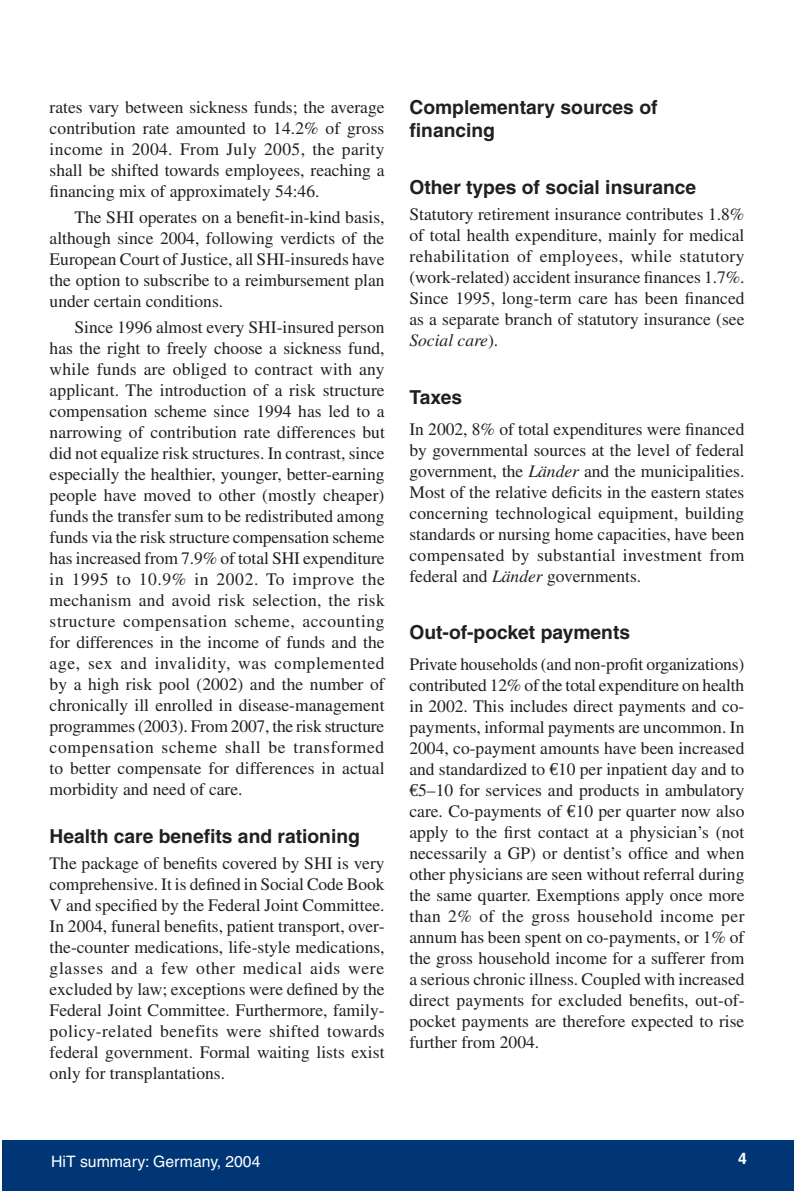
<style>
.page{position:relative;width:794px;height:1191px;background:#fff}
.page>*{position:absolute;margin:0;border:0;box-sizing:border-box;transform-origin:0 0}
.t1{font:700 19.25px/22.8px "Helvetica";color:#231f20}
.t2{font:17.5px/21px "Times";color:#231f20;text-align:justify}
.t3{font:15.75px "Helvetica";color:#fff}
.t4{font:700 15.75px "Helvetica";color:#fff}
.s1{font-style:italic}
.s2{font-family:"Euro Serif"}
</style>
<div class="page">
<div style="left:2px;top:1140px;width:792px;height:51px;background:#013676"></div>
<p class="t2" style="left:50px;top:96px;width:336px">rates vary between sickness funds; the average contribution rate amounted to 14.2% of gross income in 2004. From July 2005, the parity shall be shifted towards employees, reaching a financing mix of approximately 54:46.</p>
<p class="t2" style="left:50px;top:206px;width:336px;text-indent:25px">The SHI operates on a benefit-in-kind basis, although since 2004, following verdicts of the European Court of Justice, all SHI-insureds have the option to subscribe to a reimbursement plan under certain conditions.</p>
<p class="t2" style="left:50px;top:316px;width:337px;text-indent:25px">Since 1996 almost every SHI-insured person has the right to freely choose a sickness fund, while funds are obliged to contract with any applicant. The introduction of a risk structure compensation scheme since 1994 has led to a narrowing of contribution rate differences but did not equalize risk structures. In contrast, since especially the healthier, younger, better-earning people have moved to other (mostly cheaper) funds the transfer sum to be redistributed among funds via the risk structure compensation scheme has increased from 7.9% of total SHI expenditure in 1995 to 10.9% in 2002. To improve the mechanism and avoid risk selection, the risk structure compensation scheme, accounting for differences in the income of funds and the age, sex and invalidity, was complemented by a high risk pool (2002) and the number of chronically ill enrolled in disease-management programmes (2003). From 2007, the risk structure compensation scheme shall be transformed to better compensate for differences in actual morbidity and need of care.</p>
<p class="t1" style="left:50px;top:824px;width:312px">Health care benefits and rationing</p>
<p class="t2" style="left:50px;top:852px;width:336px">The package of benefits covered by SHI is very comprehensive. It is defined in Social Code Book V and specified by the Federal Joint Committee.<br>In 2004, funeral benefits, patient transport, over&shy;the-counter medications, life-style medications, glasses and a few other medical aids were excluded by law; exceptions were defined by the Federal Joint Committee. Furthermore, family&shy;policy-related benefits were shifted towards federal government. Formal waiting lists exist only for transplantations.</p>
<p class="t1" style="left:409px;top:96px;width:249px">Complementary sources of financing</p>
<p class="t1" style="left:409px;top:176px;width:288px">Other types of social insurance</p>
<p class="t2" style="left:409px;top:204px;width:337px">Statutory retirement insurance contributes 1.8% of total health expenditure, mainly for medical rehabilitation of employees, while statutory (work-related) accident insurance finances 1.7%.<br>Since 1995, long-term care has been financed as a separate branch of statutory insurance (see <span class="s1">Social care</span>).</p>
<p class="t1" style="left:409px;top:385px;width:54px">Taxes</p>
<p class="t2" style="left:409px;top:418px;width:336px">In 2002, 8% of total expenditures were financed by governmental sources at the level of federal government, the <span class="s1">Länder</span> and the municipalities.<br>Most of the relative deficits in the eastern states concerning technological equipment, building standards or nursing home capacities, have been compensated by substantial investment from federal and <span class="s1">Länder</span> governments.</p>
<p class="t1" style="left:409px;top:621px;width:222px">Out-of-pocket payments</p>
<p class="t2" style="left:409px;top:654px;width:337px">Private households (and non-profit organizations) contributed 12% of the total expenditure on health in 2002. This includes direct payments and co&shy;payments, informal payments are uncommon. In 2004, co-payment amounts have been increased and standardized to <span class="s2">€</span>10 per inpatient day and to <span class="s2">€</span>5–10 for services and products in ambulatory care. Co-payments of <span class="s2">€</span>10 per quarter now also apply to the first contact at a physician’s (not necessarily a GP) or dentist’s office and when other physicians are seen without referral during the same quarter. Exemptions apply once more than 2% of the gross household income per annum has been spent on co-payments, or 1% of the gross household income for a sufferer from a serious chronic illness. Coupled with increased direct payments for excluded benefits, out-of&shy;pocket payments are therefore expected to rise further from 2004.</p>
<p class="t3" style="left:51px;top:1152px;width:211px">HiT summary: Germany, 2004</p>
<p class="t4" style="left:738px;top:1148px;width:10px">4</p>
</div>
